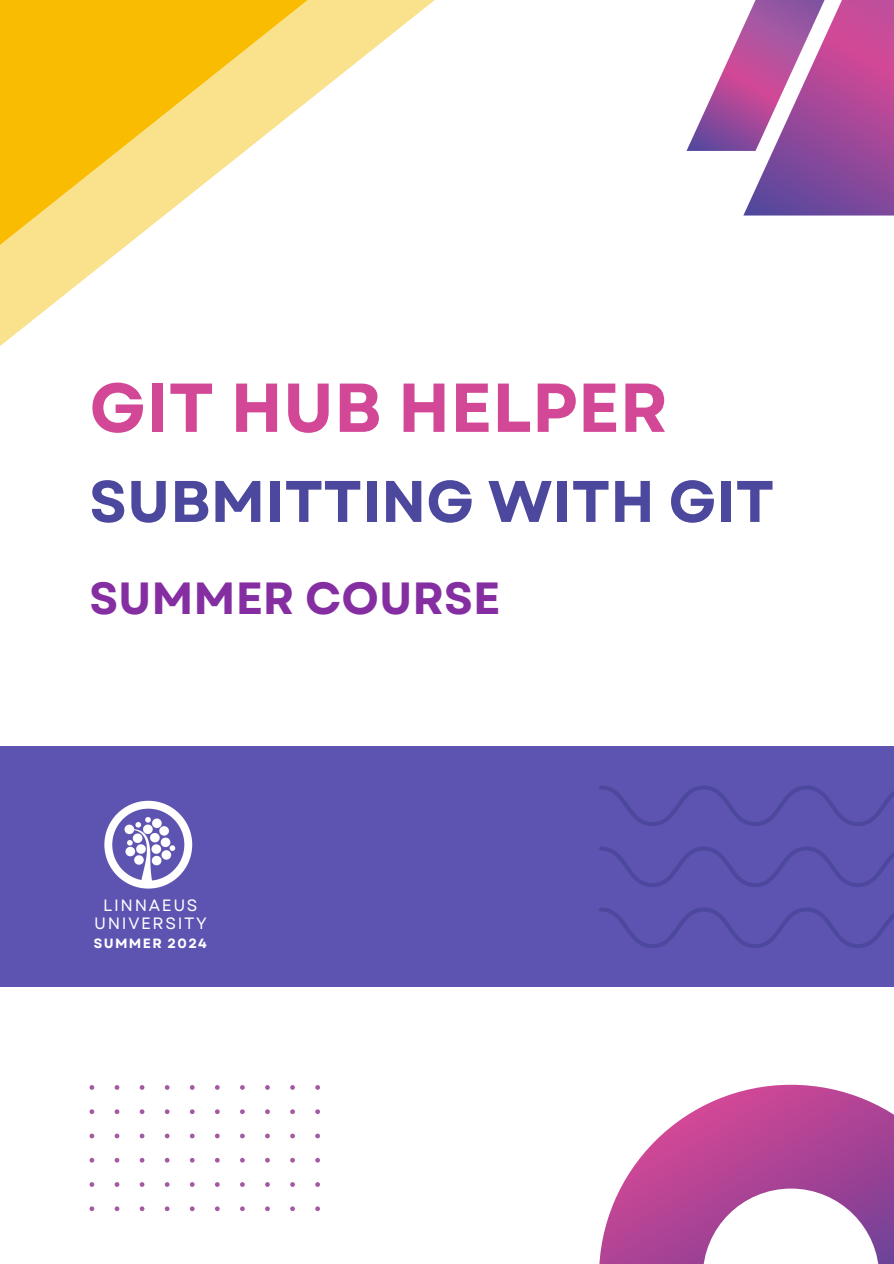
<style>
.page{position:relative;width:894px;height:1264px;background:#fff}
.page>*{position:absolute;margin:0;border:0;box-sizing:border-box;transform-origin:0 0}
.t1{font:700 69px "Garet";color:#d24896}
.t2{font:700 58.5px "Garet";color:#4c489e}
.t3{font:700 45px "Garet";color:#842ea2}
.t4{font:16.35px/18px "Garet";letter-spacing:.1em;color:#fff;text-align:center}
.t5{font:700 13.35px "Garet";letter-spacing:.1em;color:#fff}
</style>
<div class="page">
<svg style="left:599px;top:1084px;width:294px;height:179px"></svg>
<svg style="left:0;top:0;width:380px;height:346px"></svg>
<div style="left:0;top:745px;width:893px;height:241px;background:#5d54b2"></div>
<svg style="left:89px;top:1085px;width:231px;height:126px"></svg>
<svg style="left:104px;top:800px;width:88px;height:88px"></svg>
<svg style="left:599px;top:785px;width:294px;height:163px"></svg>
<svg style="left:686px;top:0;width:207px;height:215px"></svg>
<p class="t1" style="left:89px;top:358px;width:580px">GIT HUB HELPER</p>
<h2 class="t2" style="left:89px;top:459px;width:686px">SUBMITTING WITH GIT</h2>
<h3 class="t3" style="left:89px;top:566px;width:412px">SUMMER COURSE</h3>
<p class="t4" style="left:94px;top:896px;width:114px">LINNAEUS<br>UNIVERSITY</p>
<h1 class="t5" style="left:94px;top:934px;width:114px">SUMMER 2024</h1>
</div>
